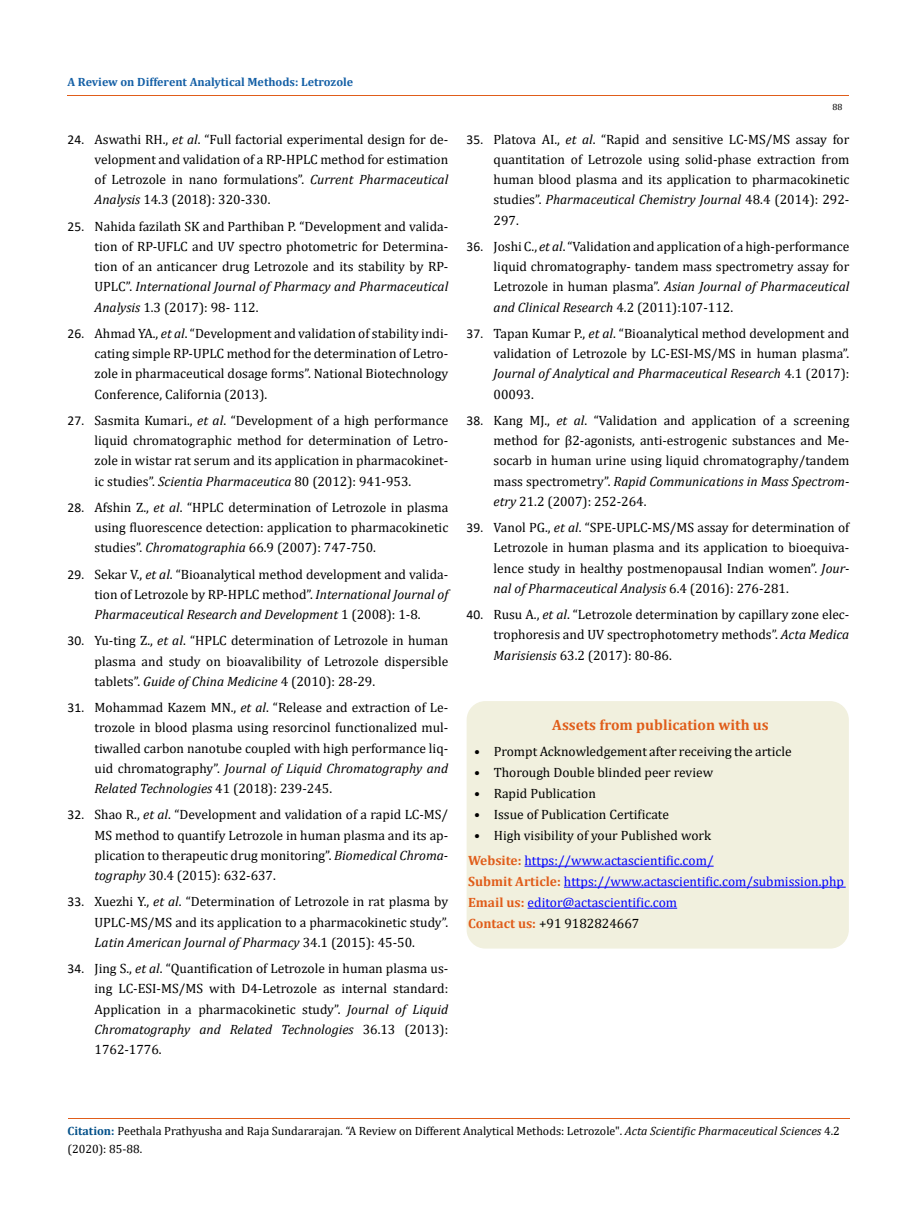
<style>
.page{position:relative;width:917px;height:1224px;background:#fff}
.page>*{position:absolute;margin:0;border:0;box-sizing:border-box;transform-origin:0 0}
.t1{font:700 15px "Cambria";color:#e05d1a}
.t2{font:13.5px/20.2px "Cambria";color:#000;text-align:justify}
.t3{font:13.5px/21px "Cambria";color:#00f}
.t4{font:12px/18px "Cambria";color:#000}
.t5{font:700 12px "Cambria";color:#1560a6}
.t6{font:9px "Cambria";color:#000}
.s1{font-family:"Calibri"}
.s2{font-style:italic}
.s3{font-weight:700;color:#e05d1a}
.s4{color:#000}
.s5{font-weight:700;color:#035089}
</style>
<div class="page">
<hr style="left:67px;top:95px;width:782px;height:1px;background:#e05d1a">
<hr style="left:68px;top:1119px;width:781px;height:1px;background:#e05d1a">
<div style="left:467px;top:702px;width:381px;height:246px;background:#f1f0de;border-radius:18px"></div>
<div style="left:466px;top:701px;width:382px;height:248px;border:2px solid #f1f0de;border-radius:18px"></div>
<hr style="left:524px;top:866px;width:189px;height:1px;background:#00f">
<hr style="left:564px;top:887px;width:281px;height:1px;background:#00f">
<hr style="left:527px;top:908px;width:150px;height:1px;background:#00f">
<p class="t5" style="left:67px;top:74px;width:287px">A Review on Different Analytical Methods: Letrozole</p>
<p class="t2" style="left:94px;top:129px;width:355px;text-indent:-27px"><span class="s1">24.</span> Aswathi RH., <span class="s2">et al</span>. “Full factorial experimental design for de&shy;velopment and validation of a RP-HPLC method for estimation of Letrozole in nano formulations”. <span class="s2">Current Pharmaceutical Analysis</span> 14.3 (2018): 320-330.</p>
<p class="t2" style="left:94px;top:216px;width:355px;text-indent:-27px"><span class="s1">25.</span> Nahida fazilath SK and Parthiban P. “Development and valida&shy;tion of RP-UFLC and UV spectro photometric for Determina&shy;tion of an anticancer drug Letrozole and its stability by RP-UPLC”. <span class="s2">International Journal of Pharmacy and Pharmaceutical Analysis</span> 1.3 (2017): 98- 112.</p>
<p class="t2" style="left:94px;top:323px;width:355px;text-indent:-27px"><span class="s1">26.</span> Ahmad YA., <span class="s2">et al</span>. “Development and validation of stability indi&shy;cating simple RP-UPLC method for the determination of Letro&shy;zole in pharmaceutical dosage forms”. National Biotechnology Conference, California (2013).</p>
<p class="t2" style="left:94px;top:410px;width:355px;text-indent:-27px"><span class="s1">27.</span> Sasmita Kumari., <span class="s2">et al</span>. “Development of a high performance liquid chromatographic method for determination of Letro&shy;zole in wistar rat serum and its application in pharmacokinet&shy;ic studies”. <span class="s2">Scientia Pharmaceutica</span> 80 (2012): 941-953.</p>
<p class="t2" style="left:94px;top:497px;width:355px;text-indent:-27px"><span class="s1">28.</span> Afshin Z., <span class="s2">et al</span>. “HPLC determination of Letrozole in plasma using fluorescence detection: application to pharmacokinetic studies”. <span class="s2">Chromatographia</span> 66.9 (2007): 747-750.</p>
<p class="t2" style="left:94px;top:564px;width:355px;text-indent:-27px"><span class="s1">29.</span> Sekar V., <span class="s2">et al</span>. “Bioanalytical method development and valida&shy;tion of Letrozole by RP-HPLC method”. <span class="s2">International Journal of Pharmaceutical Research and Development</span> 1 (2008): 1-8.</p>
<p class="t2" style="left:94px;top:631px;width:355px;text-indent:-27px"><span class="s1">30.</span> Yu-ting Z., <span class="s2">et al</span>. “HPLC determination of Letrozole in human plasma and study on bioavalibility of Letrozole dispersible tablets”. <span class="s2">Guide of China Medicine</span> 4 (2010): 28-29.</p>
<p class="t2" style="left:94px;top:697px;width:355px;text-indent:-27px"><span class="s1">31.</span> Mohammad Kazem MN., <span class="s2">et al</span>. “Release and extraction of Le&shy;trozole in blood plasma using resorcinol functionalized mul&shy;tiwalled carbon nanotube coupled with high performance liq&shy;uid chromatography”. <span class="s2">Journal of Liquid Chromatography and Related Technologies</span> 41 (2018): 239-245.</p>
<p class="t2" style="left:94px;top:805px;width:355px;text-indent:-27px"><span class="s1">32.</span> Shao R., <span class="s2">et al</span>. “Development and validation of a rapid LC-MS/ MS method to quantify Letrozole in human plasma and its ap&shy;plication to therapeutic drug monitoring”. <span class="s2">Biomedical Chroma&shy;tography</span> 30.4 (2015): 632-637.</p>
<p class="t2" style="left:94px;top:892px;width:355px;text-indent:-27px"><span class="s1">33.</span> Xuezhi Y., <span class="s2">et al</span>. “Determination of Letrozole in rat plasma by UPLC-MS/MS and its application to a pharmacokinetic study”.<br><span class="s2">Latin American Journal of Pharmacy</span> 34.1 (2015): 45-50.</p>
<p class="t2" style="left:94px;top:958px;width:355px;text-indent:-27px"><span class="s1">34.</span> Jing S., <span class="s2">et al</span>. “Quantification of Letrozole in human plasma us&shy;ing LC-ESI-MS/MS with D4-Letrozole as internal standard:<br>Application in a pharmacokinetic study”. <span class="s2">Journal of Liquid Chromatography and Related Technologies</span> 36.13 (2013):<br>1762-1776.</p>
<p class="t6" style="left:832px;top:101px;width:11px">88</p>
<p class="t2" style="left:493px;top:129px;width:357px;text-indent:-27px"><span class="s1">35.</span> Platova AI., <span class="s2">et al</span>. “Rapid and sensitive LC-MS/MS assay for quantitation of Letrozole using solid-phase extraction from human blood plasma and its application to pharmacokinetic studies”. <span class="s2">Pharmaceutical Chemistry Journal</span> 48.4 (2014): 292- 297.</p>
<p class="t2" style="left:493px;top:236px;width:357px;text-indent:-27px"><span class="s1">36.</span> Joshi C., <span class="s2">et al</span>. “Validation and application of a high-performance liquid chromatography- tandem mass spectrometry assay for Letrozole in human plasma”. <span class="s2">Asian Journal of Pharmaceutical and Clinical Research</span> 4.2 (2011):107-112.</p>
<p class="t2" style="left:493px;top:323px;width:357px;text-indent:-27px"><span class="s1">37.</span> Tapan Kumar P., <span class="s2">et al</span>. “Bioanalytical method development and validation of Letrozole by LC-ESI-MS/MS in human plasma”.<br><span class="s2">Journal of Analytical and Pharmaceutical Research</span> 4.1 (2017):<br>00093.</p>
<p class="t2" style="left:493px;top:410px;width:357px;text-indent:-27px"><span class="s1">38.</span> Kang MJ., <span class="s2">et al</span>. “Validation and application of a screening method for β2-agonists, anti-estrogenic substances and Me&shy;socarb in human urine using liquid chromatography/tandem mass spectrometry”. <span class="s2">Rapid Communications in Mass Spectrom&shy;etry</span> 21.2 (2007): 252-264.</p>
<p class="t2" style="left:493px;top:517px;width:357px;text-indent:-27px"><span class="s1">39.</span> Vanol PG., <span class="s2">et al</span>. “SPE-UPLC-MS/MS assay for determination of Letrozole in human plasma and its application to bioequiva&shy;lence study in healthy postmenopausal Indian women”. <span class="s2">Jour&shy;nal of Pharmaceutical Analysis</span> 6.4 (2016): 276-281.</p>
<p class="t2" style="left:493px;top:604px;width:357px;text-indent:-27px"><span class="s1">40.</span> Rusu A., <span class="s2">et al</span>. “Letrozole determination by capillary zone elec&shy;trophoresis and UV spectrophotometry methods”. <span class="s2">Acta Medica Marisiensis</span> 63.2 (2017): 80-86.</p>
<p class="t1" style="left:552px;top:714px;width:218px">Assets from publication with us</p>
<p class="t2" style="left:474px;top:741px;width:319px">• Prompt Acknowledgement after receiving the article</p>
<p class="t2" style="left:474px;top:762px;width:240px">• Thorough Double blinded peer review</p>
<p class="t2" style="left:474px;top:783px;width:123px">• Rapid Publication</p>
<p class="t2" style="left:474px;top:804px;width:196px">• Issue of Publication Certificate</p>
<p class="t2" style="left:474px;top:825px;width:238px">• High visibility of your Published work</p>
<p class="t3" style="left:468px;top:850px;width:377px"><span class="s3">Website:</span> https://www.actascientific.com/<br><span class="s3">Submit Article:</span> https://www.actascientific.com/submission.php <span class="s3">Email us:</span> editor@actascientific.com<br><span class="s3">Contact us:</span> <span class="s4">+91 9182824667</span></p>
<p class="t4" style="left:68px;top:1122px;width:773px"><span class="s5">Citation:</span> Peethala Prathyusha and Raja Sundararajan<span class="s2">.</span> “A Review on Different Analytical Methods: Letrozole". <span class="s2">Acta Scientific Pharmaceutical Sciences</span> 4.2 (2020): 85-88.</p>
</div>
